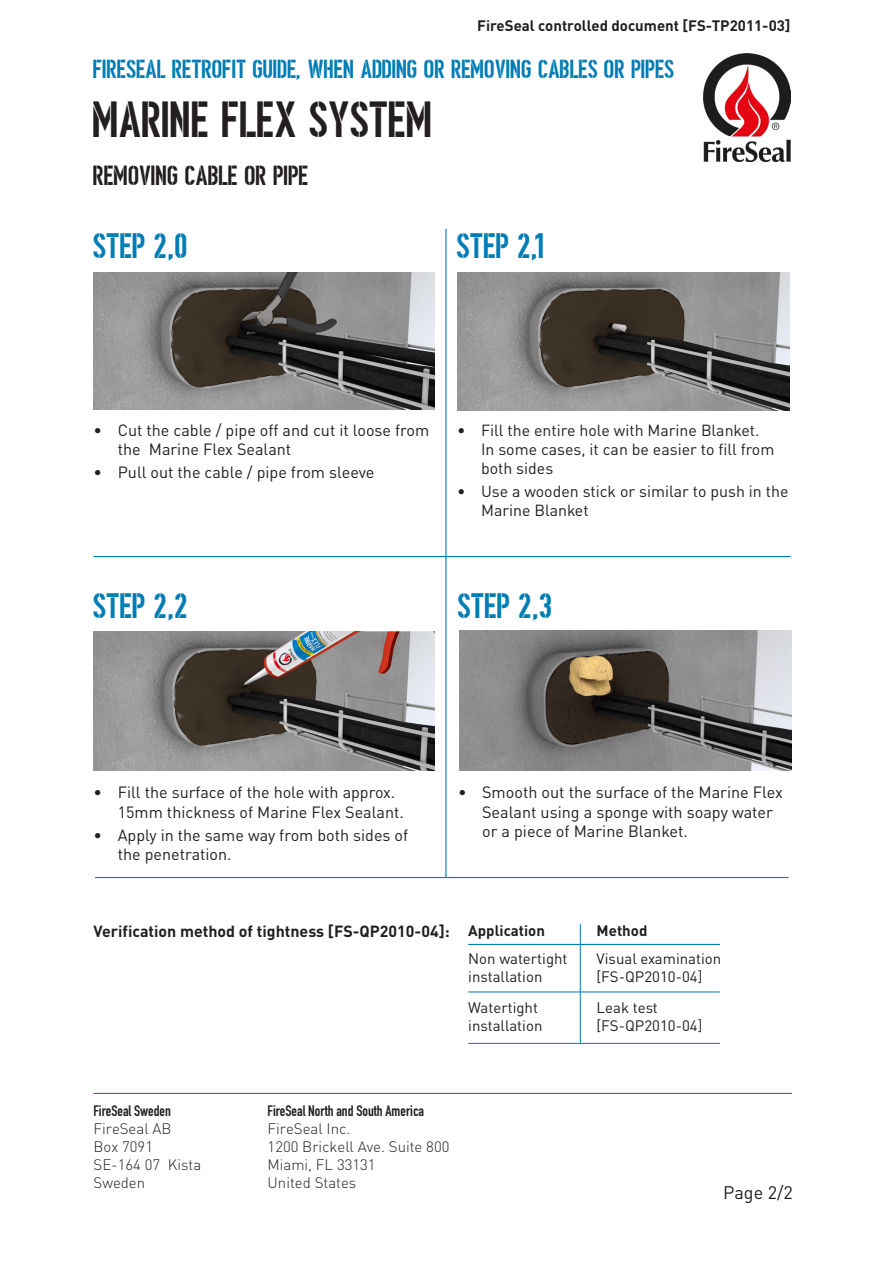
<style>
.page{position:relative;width:893px;height:1263px;background:#fff}
.page>*{position:absolute;margin:0;border:0;box-sizing:border-box;transform-origin:0 0}
.t1{font:49.5px "Ombudsman Stencil";color:#231f20}
.t2{font:34.5px "Ombudsman Stencil";color:#007db5}
.t3{font:27px "Ombudsman Stencil";color:#231f20}
.t4{font:25.5px "Ombudsman Stencil";color:#007db5}
.t5{font:18px "DINOT";color:#231f20}
.t6{font:16.2px/19.4px "DINOT";color:#231f20}
.t7{font:15.9px/19px "DINOT";color:#231f20}
.t8{font:700 15.9px "DINOT";color:#231f20}
.t9{font:15px/18px "DINOT";color:#231f20}
.t10{font:300 15px "DIN";color:#231f20}
.t11{font:700 15px "DINOT";color:#231f20}
.t12{font:15px "DIN Engschrift Std";color:#231f20}
</style>
<div class="page">
<img style="left:459px;top:631px;width:333px;height:139px">
<img style="left:94px;top:631px;width:341px;height:139px">
<img style="left:457px;top:272px;width:333px;height:138px">
<img style="left:94px;top:272px;width:341px;height:138px">
<img style="left:704px;top:53px;width:87px;height:109px">
<hr style="left:445px;top:229px;width:1px;height:648px;background:#007db5">
<hr style="left:94px;top:556px;width:352px;height:1px;background:#007db5">
<hr style="left:94px;top:1093px;width:698px;height:1px;background:#007db5">
<hr style="left:444px;top:556px;width:347px;height:1px;background:#007db5">
<hr style="left:468px;top:991px;width:252px;height:1px;background:#007db5">
<hr style="left:468px;top:944px;width:252px;height:1px;background:#007db5">
<hr style="left:468px;top:1043px;width:252px;height:1px;background:#007db5">
<hr style="left:580px;top:924px;width:1px;height:119px;background:#007db5">
<hr style="left:95px;top:877px;width:694px;height:1px;background:#007db5">
<p class="t11" style="left:477px;top:16px;width:315px">FireSeal controlled document [FS-TP2011-03]</p>
<p class="t4" style="left:94px;top:55px;width:583px">FIRESEAL RETROFIT GUIDE, WHEN ADDING OR REMOVING CABLES OR PIPES</p>
<p class="t1" style="left:94px;top:94px;width:342px">MARINE FLEX SYSTEM</p>
<p class="t3" style="left:94px;top:162px;width:217px">REMOVING CABLE OR PIPE</p>
<p class="t2" style="left:94px;top:228px;width:96px">STEP 2,0</p>
<p class="t2" style="left:457px;top:228px;width:90px">STEP 2,1</p>
<p class="t6" style="left:118px;top:420px;width:313px;text-indent:-24px">• Cut the cable / pipe off and cut it loose from the Marine Flex Sealant</p>
<p class="t6" style="left:94px;top:463px;width:282px">• Pull out the cable / pipe from sleeve</p>
<p class="t7" style="left:481px;top:420px;width:295px;text-indent:-24px">• Fill the entire hole with Marine Blanket.<br>In some cases, it can be easier to fill from both sides</p>
<p class="t7" style="left:481px;top:481px;width:309px;text-indent:-24px">• Use a wooden stick or similar to push in the<br>Marine Blanket</p>
<p class="t2" style="left:94px;top:588px;width:96px">STEP 2,2</p>
<p class="t2" style="left:458px;top:588px;width:97px">STEP 2,3</p>
<p class="t6" style="left:118px;top:782px;width:288px;text-indent:-24px">• Fill the surface of the hole with approx.<br>15mm thickness of Marine Flex Sealant.</p>
<p class="t6" style="left:118px;top:825px;width:292px;text-indent:-24px">• Apply in the same way from both sides of the penetration.</p>
<p class="t6" style="left:482px;top:782px;width:302px;text-indent:-24px">• Smooth out the surface of the Marine Flex<br>Sealant using a sponge with soapy water or a piece of Marine Blanket.</p>
<p class="t8" style="left:94px;top:921px;width:358px">Verification method of tightness [FS-QP2010-04]:</p>
<p class="t11" style="left:468px;top:921px;width:78px">Application</p>
<p class="t11" style="left:597px;top:921px;width:52px">Method</p>
<p class="t9" style="left:468px;top:949px;width:101px">Non watertight</p>
<p class="t9" style="left:468px;top:967px;width:76px">installation</p>
<p class="t9" style="left:468px;top:999px;width:76px">Watertight installation</p>
<p class="t9" style="left:597px;top:949px;width:126px">Visual examination</p>
<p class="t9" style="left:597px;top:967px;width:107px">[FS-QP2010-04]</p>
<p class="t9" style="left:597px;top:999px;width:63px">Leak test</p>
<p class="t9" style="left:597px;top:1017px;width:107px">[FS-QP2010-04]</p>
<p class="t12" style="left:94px;top:1102px;width:79px">FireSeal Sweden</p>
<p class="t10" style="left:94px;top:1120px;width:80px">FireSeal AB</p>
<p class="t10" style="left:94px;top:1138px;width:61px">Box 7091</p>
<p class="t10" style="left:94px;top:1156px;width:109px">SE-164 07 Kista</p>
<p class="t10" style="left:94px;top:1174px;width:53px">Sweden</p>
<p class="t12" style="left:268px;top:1102px;width:158px">FireSeal North and South America</p>
<p class="t10" style="left:268px;top:1120px;width:84px">FireSeal Inc.</p>
<p class="t10" style="left:268px;top:1138px;width:183px">1200 Brickell Ave. Suite 800</p>
<p class="t10" style="left:268px;top:1156px;width:109px">Miami, FL 33131</p>
<p class="t10" style="left:268px;top:1174px;width:90px">United States</p>
<p class="t5" style="left:723px;top:1181px;width:71px">Page 2/2</p>
</div>
